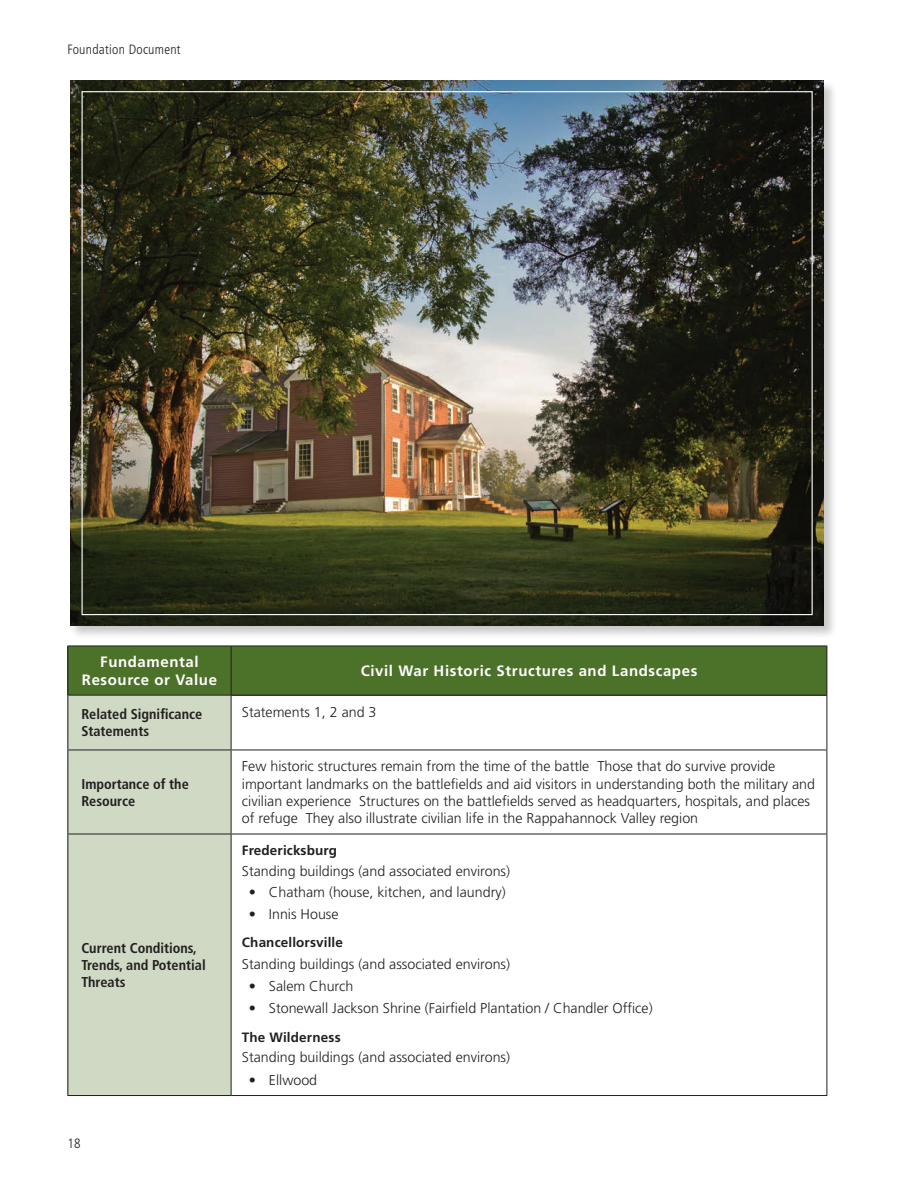
<style>
.page{position:relative;width:918px;height:1188px;background:#fff}
.page>*{position:absolute;margin:0;border:0;box-sizing:border-box;transform-origin:0 0}
.t1{font:700 15px/18px "Frutiger LT Std";letter-spacing:.04em;color:#fff;text-align:center}
.t2{font:300 14.25px/17.2px "Frutiger LT Std";color:#231f20}
.t3{font:700 condensed 14.25px/17.1px "Frutiger LT Std";color:#231f20}
.t4{font:700 13.5px "Frutiger LT Std";letter-spacing:.01em;color:#231f20}
.t5{font:300 condensed 13.5px "Frutiger LT Std";letter-spacing:.02em;color:#231f20}
</style>
<div class="page">
<div style="left:68px;top:646px;width:163px;height:49px;background:#4c722a"></div>
<div style="left:231px;top:646px;width:596px;height:49px;background:#4c722a"></div>
<div style="left:68px;top:695px;width:163px;height:55px;background:#cfd9c4"></div>
<div style="left:68px;top:750px;width:163px;height:84px;background:#cfd9c4"></div>
<div style="left:68px;top:834px;width:163px;height:262px;background:#cfd9c4"></div>
<hr style="left:68px;top:646px;width:163px;height:1px;background:#231f20">
<hr style="left:231px;top:646px;width:596px;height:1px;background:#231f20">
<hr style="left:68px;top:695px;width:163px;height:1px;background:#231f20">
<hr style="left:231px;top:695px;width:596px;height:1px;background:#231f20">
<hr style="left:68px;top:750px;width:163px;height:1px;background:#231f20">
<hr style="left:231px;top:750px;width:596px;height:1px;background:#231f20">
<hr style="left:68px;top:834px;width:163px;height:1px;background:#231f20">
<hr style="left:231px;top:834px;width:596px;height:1px;background:#231f20">
<hr style="left:68px;top:1095px;width:163px;height:1px;background:#231f20">
<hr style="left:231px;top:1095px;width:596px;height:1px;background:#231f20">
<hr style="left:68px;top:646px;width:1px;height:49px;background:#231f20">
<hr style="left:68px;top:696px;width:1px;height:54px;background:#231f20">
<hr style="left:68px;top:750px;width:1px;height:84px;background:#231f20">
<hr style="left:68px;top:834px;width:1px;height:261px;background:#231f20">
<hr style="left:231px;top:646px;width:1px;height:49px;background:#231f20">
<hr style="left:827px;top:646px;width:1px;height:49px;background:#231f20">
<hr style="left:231px;top:696px;width:1px;height:54px;background:#231f20">
<hr style="left:827px;top:696px;width:1px;height:54px;background:#231f20">
<hr style="left:231px;top:750px;width:1px;height:84px;background:#231f20">
<hr style="left:827px;top:750px;width:1px;height:84px;background:#231f20">
<hr style="left:231px;top:834px;width:1px;height:261px;background:#231f20">
<hr style="left:827px;top:834px;width:1px;height:261px;background:#231f20">
<div style="left:69px;top:79px;width:768px;height:560px;background:#231f20;opacity:.25"></div>
<img style="left:71px;top:81px;width:753px;height:544px">
<p class="t5" style="left:68px;top:42px;width:115px">Foundation Document</p>
<p class="t1" style="left:82px;top:653px;width:137px">Fundamental<br>Resource or Value</p>
<p class="t1" style="left:361px;top:662px;width:338px">Civil War Historic Structures and Landscapes</p>
<p class="t3" style="left:81px;top:706px;width:122px">Related Signifcance<br>Statements</p>
<p class="t2" style="left:242px;top:703px;width:136px">Statements 1, 2 and 3</p>
<p class="t3" style="left:81px;top:775px;width:109px">Importance of the<br>Resource</p>
<p class="t3" style="left:81px;top:940px;width:126px">Current Conditions,<br>Trends, and Potential<br>Threats</p>
<p class="t5" style="left:68px;top:1135px;width:15px">18</p>
<p class="t2" style="left:242px;top:758px;width:575px">Few historic structures remain from the time of the battle Those that do survive provide important landmarks on the battlefelds and aid visitors in understanding both the military and civilian experience Structures on the battlefelds served as headquarters, hospitals, and places of refuge They also illustrate civilian life in the Rappahannock Valley region</p>
<p class="t4" style="left:242px;top:842px;width:97px">Fredericksburg</p>
<p class="t2" style="left:242px;top:862px;width:270px">Standing buildings (and associated environs)</p>
<p class="t2" style="left:249px;top:884px;width:259px">• Chatham (house, kitchen, and laundry)</p>
<p class="t2" style="left:249px;top:906px;width:91px">• Innis House</p>
<p class="t4" style="left:242px;top:934px;width:103px">Chancellorsville</p>
<p class="t2" style="left:242px;top:956px;width:270px">Standing buildings (and associated environs)</p>
<p class="t2" style="left:249px;top:977px;width:106px">• Salem Church</p>
<p class="t2" style="left:249px;top:999px;width:406px">• Stonewall Jackson Shrine (Fairfeld Plantation / Chandler Offce)</p>
<p class="t4" style="left:242px;top:1029px;width:100px">The Wilderness</p>
<p class="t2" style="left:242px;top:1049px;width:270px">Standing buildings (and associated environs)</p>
<p class="t2" style="left:249px;top:1071px;width:70px">• Ellwood</p>
</div>
